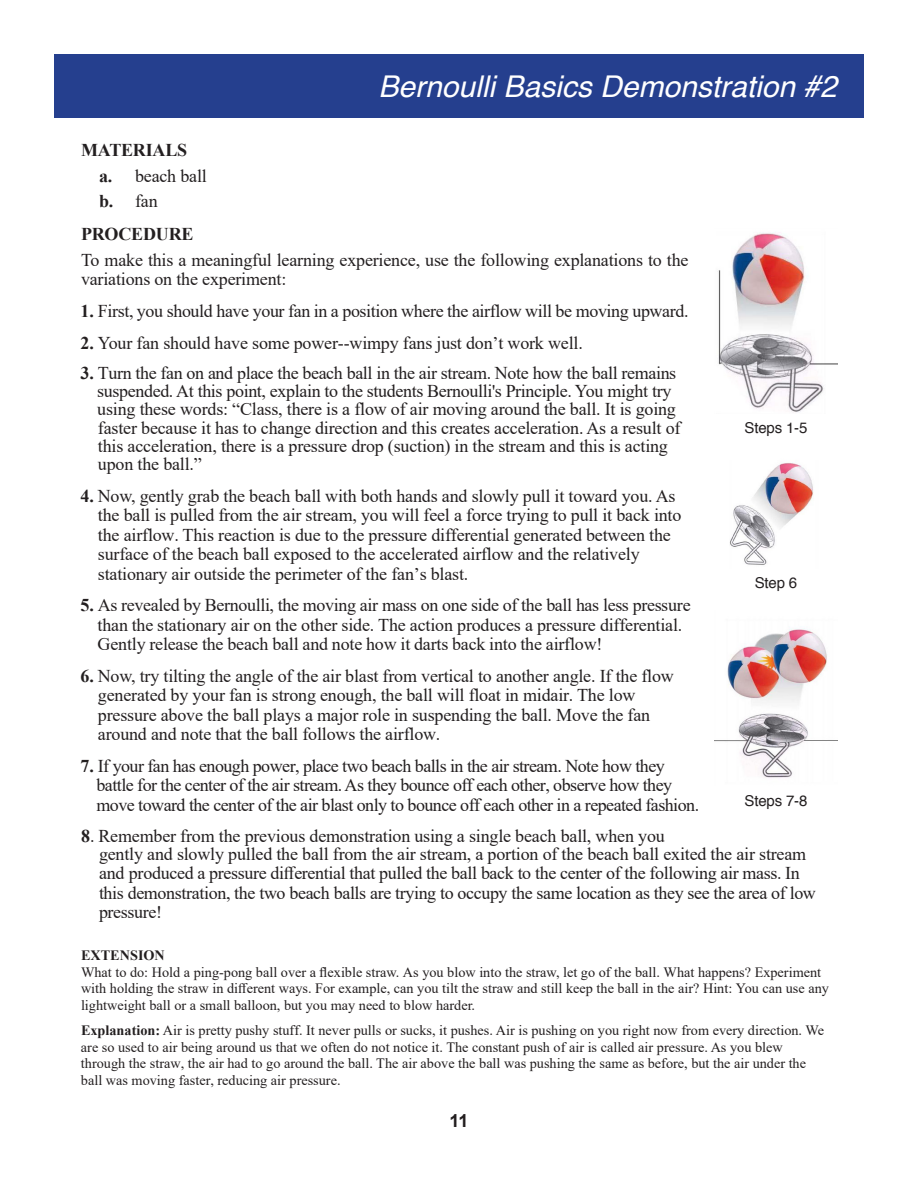
<style>
.page{position:relative;width:918px;height:1188px;background:#fff}
.page>*{position:absolute;margin:0;border:0;box-sizing:border-box;transform-origin:0 0}
.TOC_SECTION_HEADINGS{font:italic 30px "Helvetica";color:#fff}
.Small_Text{font:18px/19.5px "Times New Roman";letter-spacing:-.01em;color:#231f20}
.Small_Text-2{font:18px/19.5px "Times New Roman";letter-spacing:-.03em;color:#231f20}
.Small_Text-3{font:700 18px "Times New Roman";letter-spacing:-.01em;color:#231f20}
.t1{font:700 18px "Arial";color:#231f20}
.Small_Text-4{font:15px "Helvetica";letter-spacing:-.01em;color:#231f20}
.Small_Text-5{font:14.25px/16.5px "Times New Roman";color:#231f20}
.s1{font-weight:700}
</style>
<div class="page">
<div style="left:54px;top:54px;width:810px;height:64px;background:#253f8e"></div>
<img style="left:715px;top:628px;width:122px;height:150px">
<img style="left:717px;top:232px;width:120px;height:180px">
<img style="left:729px;top:462px;width:85px;height:103px">
<p class="TOC_SECTION_HEADINGS" style="left:378px;top:63px;width:460px">Bernoulli Basics Demonstration #2</p>
<p class="Small_Text-3" style="left:81px;top:137px;width:108px">MATERIALS</p>
<p class="Small_Text" style="left:99px;top:165px;width:109px"><span class="s1">a.</span> beach ball</p>
<p class="Small_Text" style="left:99px;top:191px;width:60px"><span class="s1">b.</span> fan</p>
<p class="Small_Text-3" style="left:81px;top:221px;width:114px">PROCEDURE</p>
<p class="Small_Text" style="left:81px;top:249px;width:609px">To make this a meaningful learning experience, use the following explanations to the variations on the experiment:</p>
<p class="Small_Text" style="left:81px;top:301px;width:610px"><span class="s1">1.</span> First, you should have your fan in a position where the airflow will be moving upward.</p>
<p class="Small_Text" style="left:81px;top:332px;width:504px"><span class="s1">2.</span> Your fan should have some power--wimpy fans just don’t work well.</p>
<p class="Small_Text" style="left:97px;top:363px;width:585px;line-height:18.3px;text-indent:-17px"><span class="s1">3.</span> Turn the fan on and place the beach ball in the air stream. Note how the ball remains suspended. At this point, explain to the students Bernoulli's Principle. You might try using these words: “Class, there is a flow of air moving around the ball. It is going faster because it has to change direction and this creates acceleration. As a result of this acceleration, there is a pressure drop (suction) in the stream and this is acting upon the ball.”</p>
<p class="Small_Text" style="left:98px;top:485px;width:585px;text-indent:-17px"><span class="s1">4.</span> Now, gently grab the beach ball with both hands and slowly pull it toward you. As the ball is pulled from the air stream, you will feel a force trying to pull it back into the airflow. This reaction is due to the pressure differential generated between the surface of the beach ball exposed to the accelerated airflow and the relatively stationary air outside the perimeter of the fan’s blast.</p>
<p class="Small_Text" style="left:98px;top:595px;width:595px;text-indent:-17px"><span class="s1">5.</span> As revealed by Bernoulli, the moving air mass on one side of the ball has less pressure than the stationary air on the other side. The action produces a pressure differential.<br>Gently release the beach ball and note how it darts back into the airflow!</p>
<p class="Small_Text" style="left:98px;top:665px;width:578px;text-indent:-17px"><span class="s1">6.</span> Now, try tilting the angle of the air blast from vertical to another angle. If the flow generated by your fan is strong enough, the ball will float in midair. The low pressure above the ball plays a major role in suspending the ball. Move the fan around and note that the ball follows the airflow.</p>
<p class="Small_Text-2" style="left:97px;top:755px;width:604px;text-indent:-16px"><span class="s1">7.</span> If your fan has enough power, place two beach balls in the air stream. Note how they battle for the center of the air stream. As they bounce off each other, observe how they move toward the center of the air blast only to bounce off each other in a repeated fashion.</p>
<p class="Small_Text" style="left:99px;top:826px;width:718px;line-height:19px;text-indent:-18px"><span class="s1">8</span>. Remember from the previous demonstration using a single beach ball, when you<br>gently and slowly pulled the ball from the air stream, a portion of the beach ball exited the air stream and produced a pressure differential that pulled the ball back to the center of the following air mass. In this demonstration, the two beach balls are trying to occupy the same location as they see the area of low pressure!</p>
<p class="Small_Text-5" style="left:81px;top:947px;width:750px"><span class="s1">EXTENSION<br></span>What to do: Hold a ping-pong ball over a flexible straw. As you blow into the straw, let go of the ball. What happens? Experiment with holding the straw in different ways. For example, can you tilt the straw and still keep the ball in the air? Hint: You can use any lightweight ball or a small balloon, but you may need to blow harder.</p>
<p class="Small_Text-5" style="left:81px;top:1022px;width:745px"><span class="s1">Explanation:</span> Air is pretty pushy stuff. It never pulls or sucks, it pushes. Air is pushing on you right now from every direction. We are so used to air being around us that we often do not notice it. The constant push of air is called air pressure. As you blew through the straw, the air had to go around the ball. The air above the ball was pushing the same as before, but the air under the ball was moving faster, reducing air pressure.</p>
<p class="Small_Text-4" style="left:745px;top:416px;width:64px">Steps 1-5</p>
<p class="Small_Text-4" style="left:755px;top:571px;width:44px">Step 6</p>
<p class="Small_Text-4" style="left:744px;top:789px;width:64px">Steps 7-8</p>
<p class="t1" style="left:449px;top:1108px;width:21px">11</p>
</div>
